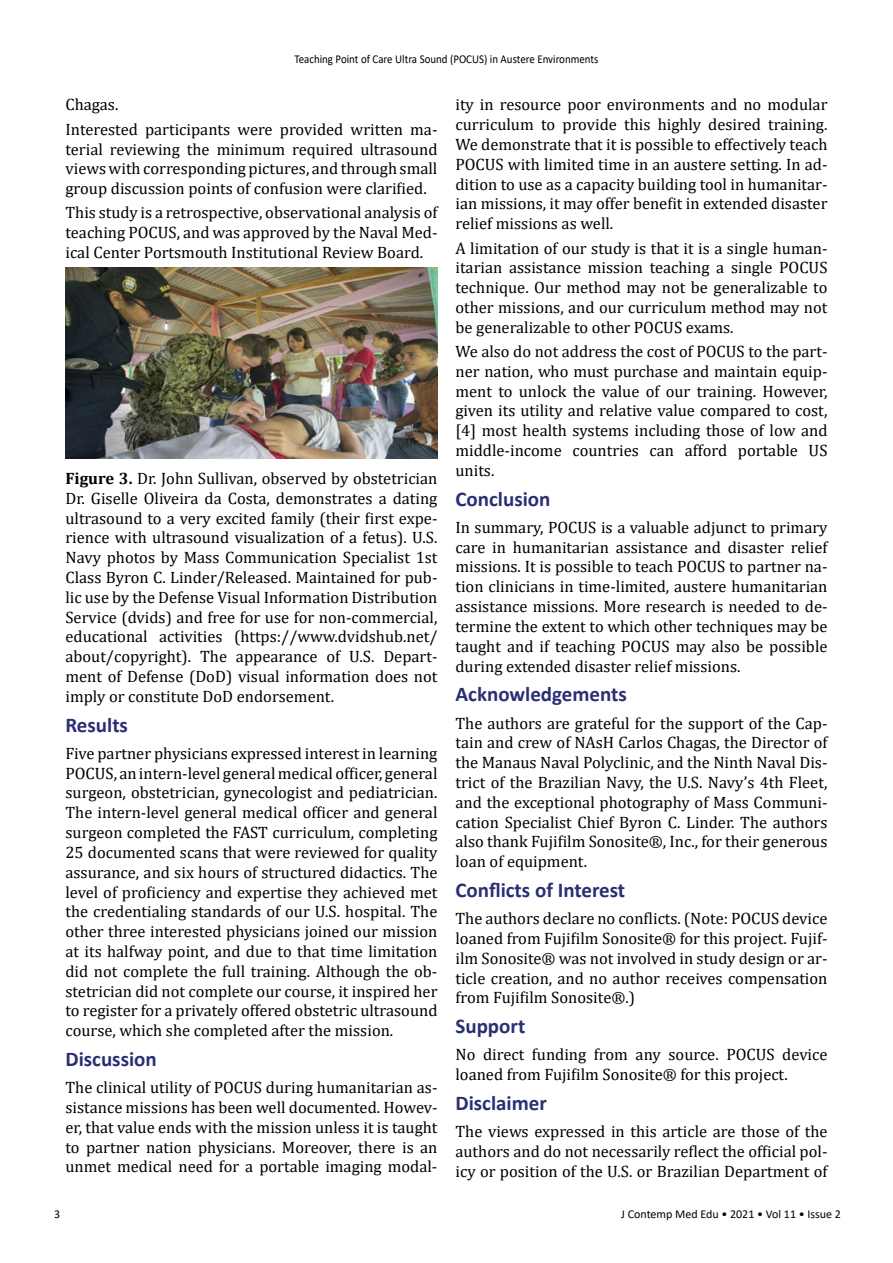
<style>
.page{position:relative;width:893px;height:1263px;background:#fff}
.page>*{position:absolute;margin:0;border:0;box-sizing:border-box;transform-origin:0 0}
.t1{font:700 21px "Calibri";color:#2a2e74}
.t2{font:16.5px/19.8px "Cambria";color:#000;text-align:justify}
.t3{font:12px "Calibri";color:#000;scale:.91 1}
.t4{font:12px "Calibri";color:#000}
.s1{font-weight:700}
</style>
<div class="page">
<img style="left:65px;top:268px;width:372px;height:191px">
<p class="t3" style="left:294px;top:51px;width:336px">Teaching Point of Care Ultra Sound (POCUS) in Austere Environments</p>
<p class="t2" style="left:65px;top:93px;width:374px;line-height:24.3px">Chagas.<br>Interested participants were provided written ma-</p>
<p class="t2" style="left:65px;top:139px;width:374px">terial reviewing the minimum required ultrasound views with corresponding pictures, and through small group discussion points of confusion were clarified.</p>
<p class="t2" style="left:65px;top:203px;width:374px">This study is a retrospective, observational analysis of teaching POCUS, and was approved by the Naval Med&shy;ical Center Portsmouth Institutional Review Board.</p>
<p class="t2" style="left:65px;top:468px;width:374px"><span class="s1">Figure 3.</span> Dr. John Sullivan, observed by obstetrician Dr. Giselle Oliveira da Costa, demonstrates a dating ultrasound to a very excited family (their first expe&shy;rience with ultrasound visualization of a fetus). U.S.<br>Navy photos by Mass Communication Specialist 1st Class Byron C. Linder/Released. Maintained for pub&shy;lic use by the Defense Visual Information Distribution Service (dvids) and free for use for non-commercial, educational activities (https://www.dvidshub.net/ about/copyright). The appearance of U.S. Depart&shy;ment of Defense (DoD) visual information does not imply or constitute DoD endorsement.</p>
<p class="t1" style="left:65px;top:710px;width:64px">Results</p>
<p class="t2" style="left:65px;top:743px;width:374px">Five partner physicians expressed interest in learning POCUS, an intern-level general medical officer, general surgeon, obstetrician, gynecologist and pediatrician.<br>The intern-level general medical officer and general surgeon completed the FAST curriculum, completing 25 documented scans that were reviewed for quality assurance, and six hours of structured didactics. The level of proficiency and expertise they achieved met the credentialing standards of our U.S. hospital. The other three interested physicians joined our mission at its halfway point, and due to that time limitation did not complete the full training. Although the ob&shy;stetrician did not complete our course, it inspired her to register for a privately offered obstetric ultrasound course, which she completed after the mission.</p>
<p class="t1" style="left:65px;top:1044px;width:93px">Discussion</p>
<p class="t2" style="left:65px;top:1077px;width:374px">The clinical utility of POCUS during humanitarian as&shy;sistance missions has been well documented. Howev&shy;er, that value ends with the mission unless it is taught to partner nation physicians. Moreover, there is an unmet medical need for a portable imaging modal-</p>
<p class="t2" style="left:455px;top:95px;width:374px">ity in resource poor environments and no modular curriculum to provide this highly desired training.<br>We demonstrate that it is possible to effectively teach POCUS with limited time in an austere setting. In ad&shy;dition to use as a capacity building tool in humanitar&shy;ian missions, it may offer benefit in extended disaster relief missions as well.</p>
<p class="t2" style="left:455px;top:238px;width:374px">A limitation of our study is that it is a single human&shy;itarian assistance mission teaching a single POCUS technique. Our method may not be generalizable to other missions, and our curriculum method may not be generalizable to other POCUS exams.</p>
<p class="t2" style="left:455px;top:341px;width:374px">We also do not address the cost of POCUS to the part&shy;ner nation, who must purchase and maintain equip&shy;ment to unlock the value of our training. However, given its utility and relative value compared to cost, [4] most health systems including those of low and middle-income countries can afford portable US units.</p>
<p class="t1" style="left:455px;top:484px;width:97px">Conclusion</p>
<p class="t2" style="left:455px;top:517px;width:374px">In summary, POCUS is a valuable adjunct to primary care in humanitarian assistance and disaster relief missions. It is possible to teach POCUS to partner na&shy;tion clinicians in time-limited, austere humanitarian assistance missions. More research is needed to de&shy;termine the extent to which other techniques may be taught and if teaching POCUS may also be possible during extended disaster relief missions.</p>
<p class="t1" style="left:455px;top:679px;width:173px">Acknowledgements</p>
<p class="t2" style="left:455px;top:713px;width:374px">The authors are grateful for the support of the Cap&shy;tain and crew of NAsH Carlos Chagas, the Director of the Manaus Naval Polyclinic, and the Ninth Naval Dis&shy;trict of the Brazilian Navy, the U.S. Navy’s 4th Fleet, and the exceptional photography of Mass Communi&shy;cation Specialist Chief Byron C. Linder. The authors also thank Fujifilm Sonosite®, Inc., for their generous loan of equipment.</p>
<p class="t1" style="left:455px;top:875px;width:171px">Conflicts of Interest</p>
<p class="t2" style="left:455px;top:908px;width:374px">The authors declare no conflicts. (Note: POCUS device loaned from Fujifilm Sonosite® for this project. Fujif&shy;ilm Sonosite® was not involved in study design or ar&shy;ticle creation, and no author receives compensation from Fujifilm Sonosite®.)</p>
<p class="t1" style="left:455px;top:1011px;width:71px">Support</p>
<p class="t2" style="left:455px;top:1045px;width:374px">No direct funding from any source. POCUS device loaned from Fujifilm Sonosite® for this project.</p>
<p class="t1" style="left:455px;top:1088px;width:93px">Disclaimer</p>
<p class="t2" style="left:455px;top:1121px;width:374px">The views expressed in this article are those of the authors and do not necessarily reflect the official pol&shy;icy or position of the U.S. or Brazilian Department of</p>
<p class="t4" style="left:54px;top:1206px;width:8px">3</p>
<p class="t4" style="left:621px;top:1206px;width:221px">J Contemp Med Edu • 2021 • Vol 11 • Issue 2</p>
</div>
